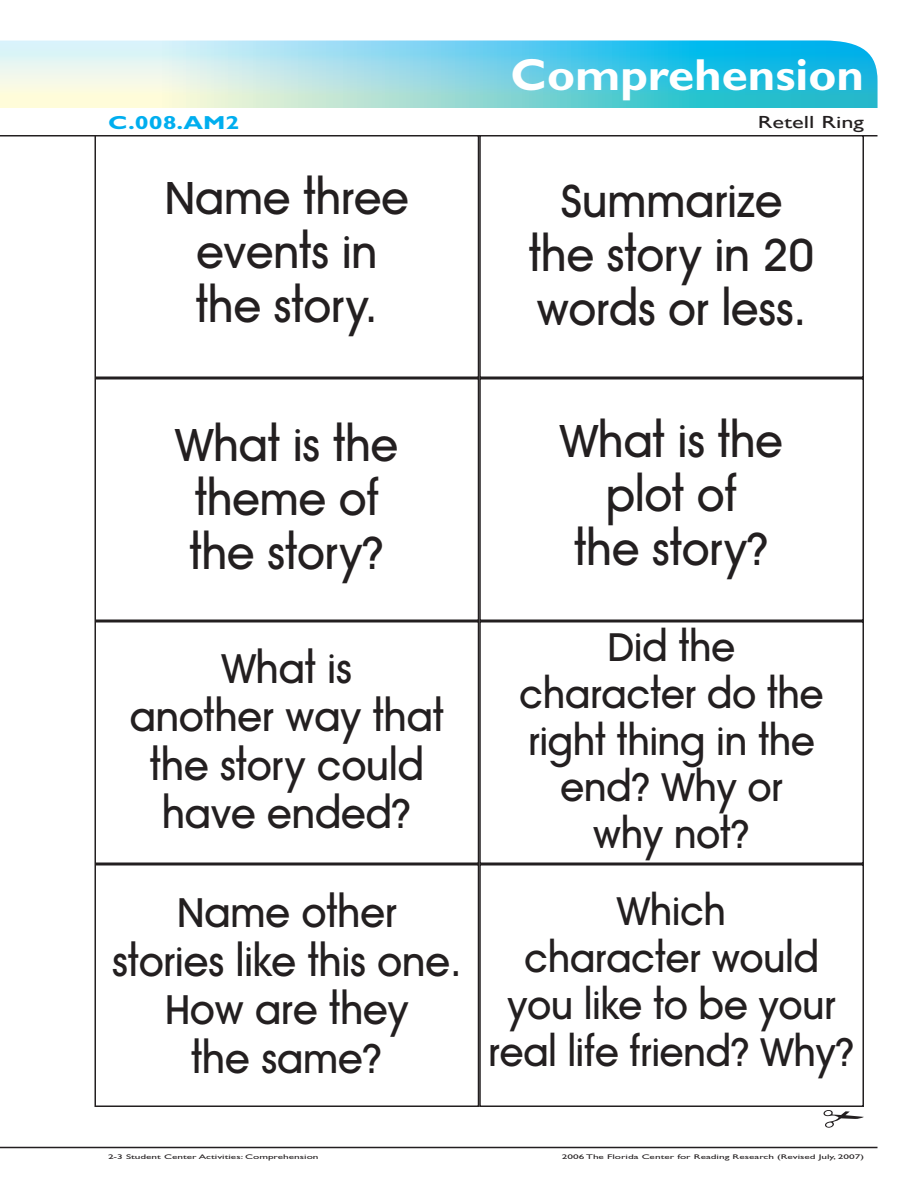
<style>
.page{position:relative;width:918px;height:1188px;background:#fff}
.page>*{position:absolute;margin:0;border:0;box-sizing:border-box;transform-origin:0 0}
.t1{font:45px/54px "Avant Garde Medium Modified";color:#231f20;text-align:center}
.t2{font:700 45px "Gill Sans MT Modified";color:#fff;scale:1.05 1}
.t3{font:40.5px/48.6px "Avant Garde Medium Modified";color:#231f20;text-align:center}
.t4{font:39px/46.8px "Avant Garde Medium Modified";color:#231f20;text-align:center}
.t5{font:700 18.9px "Gill Sans MT Modified";color:#00aeef;scale:1.33 1}
.t6{font:17.55px "Gill Sans";color:#231f20;scale:1.39 1}
.t7{font:6.75px "Gill Sans MT Modified";color:#231f20;scale:1.67 1}
</style>
<div class="page">
<svg style="left:0;top:40px;width:878px;height:68px;background:#87d8e4"></svg>
<hr style="left:0;top:1147px;width:878px;height:1px;background:#231f20">
<hr style="left:0;top:135px;width:878px;height:1px;background:#231f20">
<div style="left:94px;top:135px;width:385px;height:243px;border:2px solid #231f20"></div>
<div style="left:479px;top:135px;width:385px;height:243px;border:2px solid #231f20"></div>
<div style="left:94px;top:378px;width:385px;height:243px;border:2px solid #231f20"></div>
<div style="left:479px;top:378px;width:385px;height:243px;border:2px solid #231f20"></div>
<div style="left:94px;top:621px;width:385px;height:243px;border:2px solid #231f20"></div>
<div style="left:479px;top:621px;width:385px;height:243px;border:2px solid #231f20"></div>
<div style="left:94px;top:864px;width:385px;height:243px;border:2px solid #231f20"></div>
<div style="left:479px;top:864px;width:385px;height:243px;border:2px solid #231f20"></div>
<svg style="left:824px;top:1110px;width:40px;height:18px"></svg>
<p class="t2" style="left:511px;top:48px;width:338px">Comprehension</p>
<p class="t5" style="left:108px;top:111px;width:100px">C.008.AM2</p>
<p class="t6" style="left:758px;top:112px;width:78px">Retell Ring</p>
<p class="t1" style="left:165px;top:172px;width:246px">Name three events in</p>
<p class="t1" style="left:196px;top:280px;width:183px">the story.</p>
<p class="t1" style="left:176px;top:419px;width:224px">What is the theme of</p>
<p class="t1" style="left:189px;top:527px;width:196px">the story?</p>
<p class="t3" style="left:222px;top:645px;width:132px">What is</p>
<p class="t3" style="left:130px;top:694px;width:316px">another way that the story could</p>
<p class="t3" style="left:162px;top:791px;width:251px">have ended?</p>
<p class="t3" style="left:177px;top:890px;width:221px">Name other</p>
<p class="t3" style="left:112px;top:938px;width:351px">stories like this one.</p>
<p class="t3" style="left:165px;top:987px;width:245px">How are they</p>
<p class="t3" style="left:191px;top:1035px;width:193px">the same?</p>
<p class="t1" style="left:529px;top:176px;width:287px">Summarize the story in 20 words or less.</p>
<p class="t1" style="left:560px;top:415px;width:224px">What is the plot of</p>
<p class="t1" style="left:574px;top:523px;width:196px">the story?</p>
<p class="t4" style="left:608px;top:625px;width:129px">Did the</p>
<p class="t4" style="left:520px;top:672px;width:306px">character do the</p>
<p class="t4" style="left:528px;top:719px;width:288px">right thing in the</p>
<p class="t4" style="left:560px;top:765px;width:224px">end? Why or</p>
<p class="t4" style="left:593px;top:812px;width:158px">why not?</p>
<p class="t4" style="left:617px;top:889px;width:110px">Which</p>
<p class="t4" style="left:524px;top:936px;width:296px">character would</p>
<p class="t4" style="left:489px;top:983px;width:368px">you like to be your real life friend? Why?</p>
<p class="t7" style="left:108px;top:1153px;width:128px">2-3 Student Center Activities: Comprehension</p>
<p class="t7" style="left:562px;top:1153px;width:182px">2006 The Florida Center for Reading Research (Revised July, 2007)</p>
</div>
